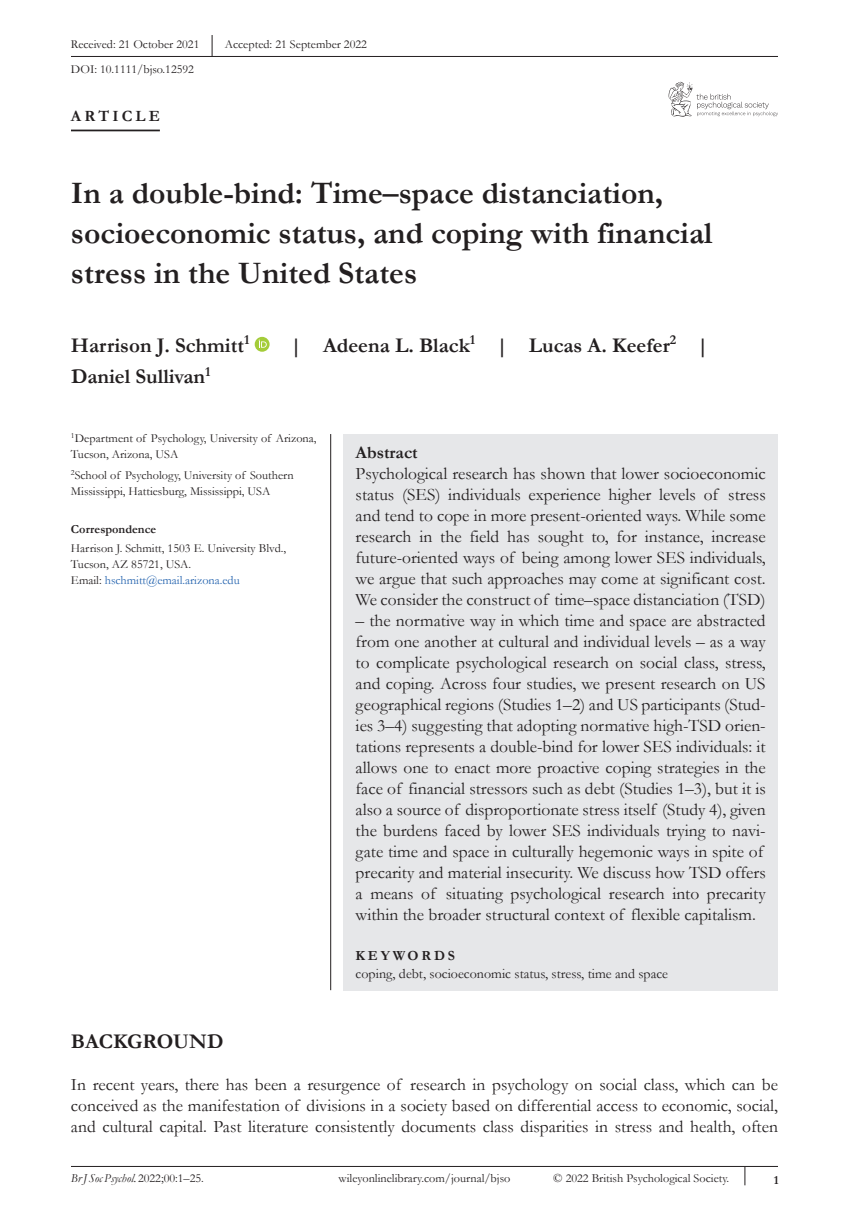
<style>
.page{position:relative;width:849px;height:1221px;background:#fff}
.page>*{position:absolute;margin:0;border:0;box-sizing:border-box;transform-origin:0 0}
.t1{font:700 31.5px/40.2px "Garamond";color:#231f20}
.t2{font:700 21px "Garamond";color:#231f20}
.t3{font:17.5px/21px "Garamond";color:#231f20;text-align:justify}
.t4{font:700 17.5px "Garamond";color:#231f20}
.t5{font:700 15.75px "Garamond";letter-spacing:.2em;color:#231f20}
.t6{font:14px "Garamond";color:#231f20}
.t7{font:700 14px "Garamond";letter-spacing:.2em;color:#231f20}
.t8{font:12.25px/15.8px "Garamond";color:#231f20}
.t9{font:italic 12.25px "Garamond";color:#231f20}
.t10{font:700 12.25px "Garamond";color:#231f20}
.s1{color:#2564af}
.s2{font-style:normal}
</style>
<div class="page">
<div style="left:343px;top:434px;width:434px;height:555px;background:#e6e7e9"></div>
<hr style="left:71px;top:56px;width:706px;height:1px;background:#231f20">
<hr style="left:71px;top:130px;width:89px;height:1px;background:#231f20">
<svg style="left:254px;top:337px;width:15px;height:15px"></svg>
<svg style="left:258px;top:339px;width:9px;height:8px"></svg>
<svg style="left:211px;top:35px;width:1px;height:21px"></svg>
<hr style="left:71px;top:1165px;width:706px;height:1px;background:#231f20">
<svg style="left:668px;top:82px;width:109px;height:35px"></svg>
<svg style="left:744px;top:1166px;width:1px;height:19px"></svg>
<hr style="left:330px;top:434px;width:1px;height:556px;background:#231f20">
<p class="t8" style="left:71px;top:36px;width:130px">Received: 21 October 2021</p>
<p class="t8" style="left:225px;top:36px;width:144px">Accepted: 21 September 2022</p>
<p class="t8" style="left:71px;top:61px;width:124px">DOI: 10.1111/bjso.12592</p>
<p class="t5" style="left:71px;top:105px;width:90px">ARTICLE</p>
<h1 class="t1" style="left:71px;top:173px;width:642px">In a double-bind: Time–space distanciation, socioeconomic status, and coping with financial stress in the United States</h1>
<p class="t2" style="left:71px;top:331px;width:180px">Harrison J. Schmitt<sup>1</sup></p>
<p class="t2" style="left:290px;top:331px;width:419px">| Adeena L. Black<sup>1</sup> | Lucas A. Keefer<sup>2</sup> |</p>
<p class="t2" style="left:71px;top:362px;width:141px">Daniel Sullivan<sup>1</sup></p>
<p class="t8" style="left:71px;top:430px;width:247px"><sup>1</sup>Department of Psychology, University of Arizona,<br>Tucson, Arizona, USA</p>
<p class="t8" style="left:71px;top:467px;width:224px"><sup>2</sup>School of Psychology, University of Southern<br>Mississippi, Hattiesburg, Mississippi, USA</p>
<p class="t10" style="left:71px;top:521px;width:87px">Correspondence</p>
<p class="t8" style="left:71px;top:540px;width:216px">Harrison J. Schmitt, 1503 E. University Blvd.,<br>Tucson, AZ 85721, USA.<br>Email: <span class="s1">hschmitt@email.arizona.edu</span></p>
<p class="t4" style="left:355px;top:440px;width:64px">Abstract</p>
<p class="t3" style="left:355px;top:462px;width:411px">Psychological research has shown that lower socioeconomic status (SES) individuals experience higher levels of stress and tend to cope in more present-oriented ways. While some research in the field has sought to, for instance, increase future-oriented ways of being among lower SES individuals, we argue that such approaches may come at significant cost.<br>We consider the construct of time–space distanciation (TSD)</p>
<p class="t3" style="left:355px;top:609px;width:411px;text-align:left">– the normative way in which time and space are abstracted from one another at cultural and individual levels – as a way to complicate psychological research on social class, stress, and coping. Across four studies, we present research on US geographical regions (Studies 1–2) and US participants (Stud&shy;ies 3–4) suggesting that adopting normative high-TSD orien&shy;tations represents a double-bind for lower SES individuals: it allows one to enact more proactive coping strategies in the face of financial stressors such as debt (Studies 1–3), but it is also a source of disproportionate stress itself (Study 4), given the burdens faced by lower SES individuals trying to navi&shy;gate time and space in culturally hegemonic ways in spite of precarity and material insecurity. We discuss how TSD offers a means of situating psychological research into precarity within the broader structural context of flexible capitalism.</p>
<p class="t7" style="left:355px;top:946px;width:101px">KEYWORDS</p>
<p class="t6" style="left:355px;top:963px;width:314px">coping, debt, socioeconomic status, stress, time and space</p>
<p class="t2" style="left:71px;top:1026px;width:154px">BACKGROUND</p>
<p class="t3" style="left:71px;top:1073px;width:708px">In recent years, there has been a resurgence of research in psychology on social class, which can be conceived as the manifestation of divisions in a society based on differential access to economic, social, and cultural capital. Past literature consistently documents class disparities in stress and health, often</p>
<p class="t9" style="left:71px;top:1169px;width:134px">Br J Soc Psychol. <span class="s2">2022;00:1–25.</span></p>
<p class="t8" style="left:338px;top:1169px;width:173px">wileyonlinelibrary.com/journal/bjso</p>
<p class="t8" style="left:553px;top:1169px;width:177px">© 2022 British Psychological Society.</p>
<p class="t10" style="left:773px;top:1171px;width:6px">1</p>
</div>
